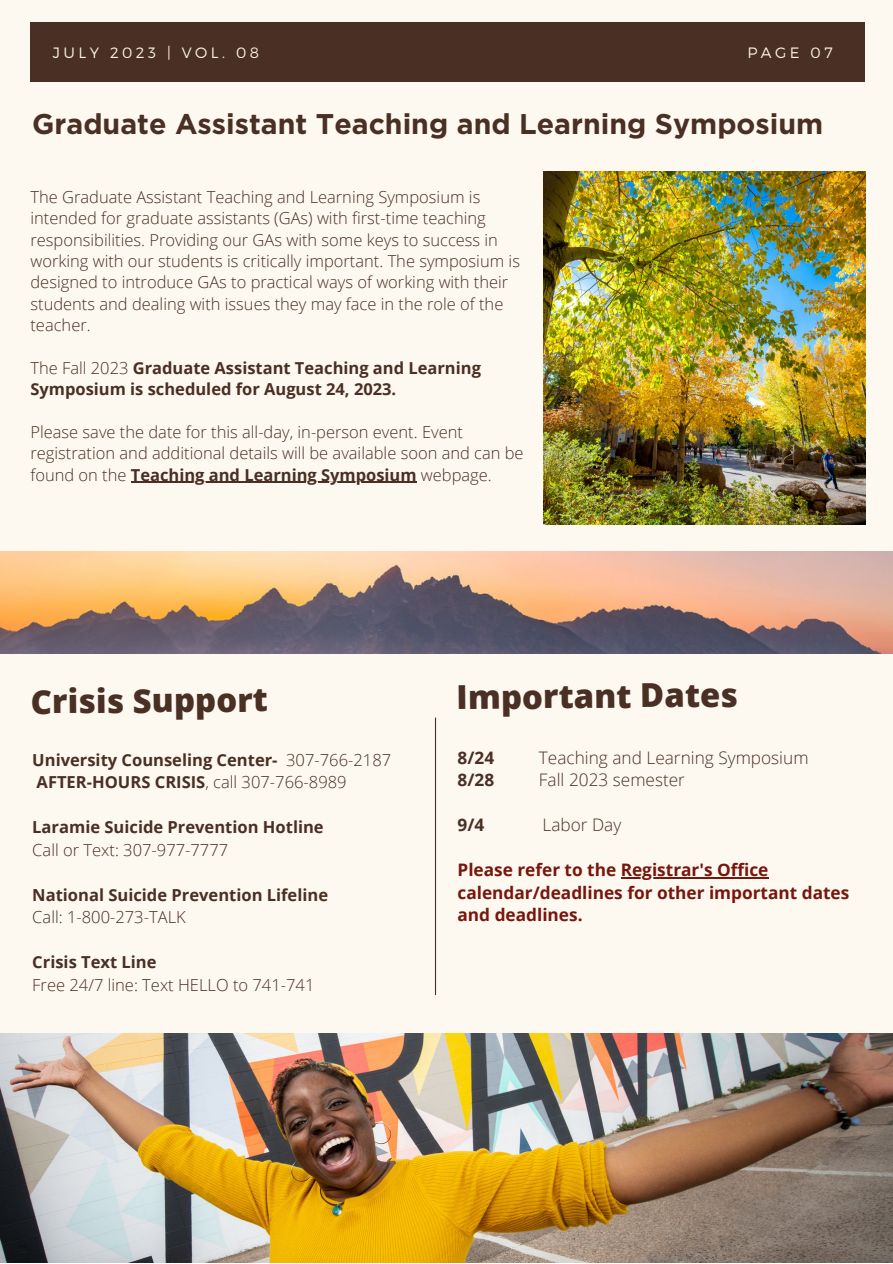
<style>
.page{position:relative;width:893px;height:1264px;background:#fff}
.page>*{position:absolute;margin:0;border:0;box-sizing:border-box;transform-origin:0 0}
.t1{font:800 33px "Open Sans";color:#492f24}
.t2{font:700 28.5px "Gotham";color:#492f24}
.t3{font:700 17.25px/22.5px "Open Sans";color:#77160c}
.t4{font:300 17.25px "Open Sans";color:#492f24}
.t5{font:700 17.25px "Open Sans";color:#492f24}
.t6{font:300 16.5px/21.3px "Open Sans";color:#492f24}
.t7{font:700 16.5px/21.3px "Open Sans";color:#492f24}
.t8{font:300 15px "Montserrat";letter-spacing:.23em;color:#fcf2e6}
.s1{font-weight:300}
.s2{font-weight:700}
</style>
<div class="page">
<div style="left:0;top:0;width:892px;height:1262px;background:#fdf8f0"></div>
<div style="left:30px;top:23px;width:835px;height:59px;background:#492f24"></div>
<hr style="left:435px;top:718px;width:1px;height:276px;background:#492f24">
<img style="left:0;top:551px;width:892px;height:102px">
<img style="left:0;top:1033px;width:892px;height:229px">
<img style="left:543px;top:171px;width:322px;height:353px">
<hr style="left:620px;top:877px;width:148px;height:1px;background:#77160c">
<hr style="left:131px;top:482px;width:285px;height:1px;background:#492f24">
<p class="t8" style="left:53px;top:43px;width:207px">JULY 2023 | VOL. 08</p>
<p class="t8" style="left:747px;top:43px;width:54px">PAGE</p>
<p class="t8" style="left:754px;top:45px;width:54px">PAGE</p>
<p class="t8" style="left:810px;top:43px;width:23px">07</p>
<p class="t8" style="left:817px;top:45px;width:24px">02</p>
<p class="t2" style="left:32px;top:111px;width:792px">Graduate Assistant Teaching and Learning Symposium</p>
<p class="t6" style="left:30px;top:186px;width:491px">The Graduate Assistant Teaching and Learning Symposium is intended for graduate assistants (GAs) with first-time teaching responsibilities. Providing our GAs with some keys to success in working with our students is critically important. The symposium is designed to introduce GAs to practical ways of working with their students and dealing with issues they may face in the role of the teacher.</p>
<p class="t7" style="left:30px;top:357px;width:452px"><span class="s1">The Fall 2023</span> Graduate Assistant Teaching and Learning<br>Symposium is scheduled for August 24, 2023.</p>
<p class="t6" style="left:30px;top:421px;width:494px">Please save the date for this all-day, in-person event. Event registration and additional details will be available soon and can be found on the <span class="s2">Teaching and Learning Symposium</span> webpage.</p>
<p class="t1" style="left:30px;top:679px;width:239px;rotate:-1deg">Crisis Support</p>
<p class="t1" style="left:456px;top:675px;width:283px;rotate:-1deg">Important Dates</p>
<p class="t7" style="left:32px;top:749px;width:360px">University Counseling Center- <span class="s1">307-766-2187</span></p>
<p class="t7" style="left:37px;top:771px;width:311px">AFTER-HOURS CRISIS<span class="s1">, call 307-766-8989</span></p>
<p class="t7" style="left:32px;top:816px;width:293px">Laramie Suicide Prevention Hotline</p>
<p class="t6" style="left:32px;top:838px;width:197px">Call or Text: 307-977-7777</p>
<p class="t7" style="left:32px;top:883px;width:297px">National Suicide Prevention Lifeline</p>
<p class="t6" style="left:32px;top:906px;width:155px">Call: 1-800-273-TALK</p>
<p class="t7" style="left:32px;top:951px;width:126px">Crisis Text Line</p>
<p class="t6" style="left:32px;top:973px;width:284px">Free 24/7 line: Text HELLO to 741-741</p>
<p class="t5" style="left:457px;top:745px;width:38px">8/24</p>
<p class="t4" style="left:539px;top:745px;width:271px">Teaching and Learning Symposium</p>
<p class="t5" style="left:457px;top:767px;width:38px">8/28</p>
<p class="t4" style="left:539px;top:767px;width:147px">Fall 2023 semester</p>
<p class="t5" style="left:457px;top:812px;width:28px">9/4</p>
<p class="t4" style="left:542px;top:812px;width:80px">Labor Day</p>
<p class="t3" style="left:457px;top:858px;width:393px">Please refer to the Registrar's Office calendar/deadlines for other important dates and deadlines.</p>
</div>
